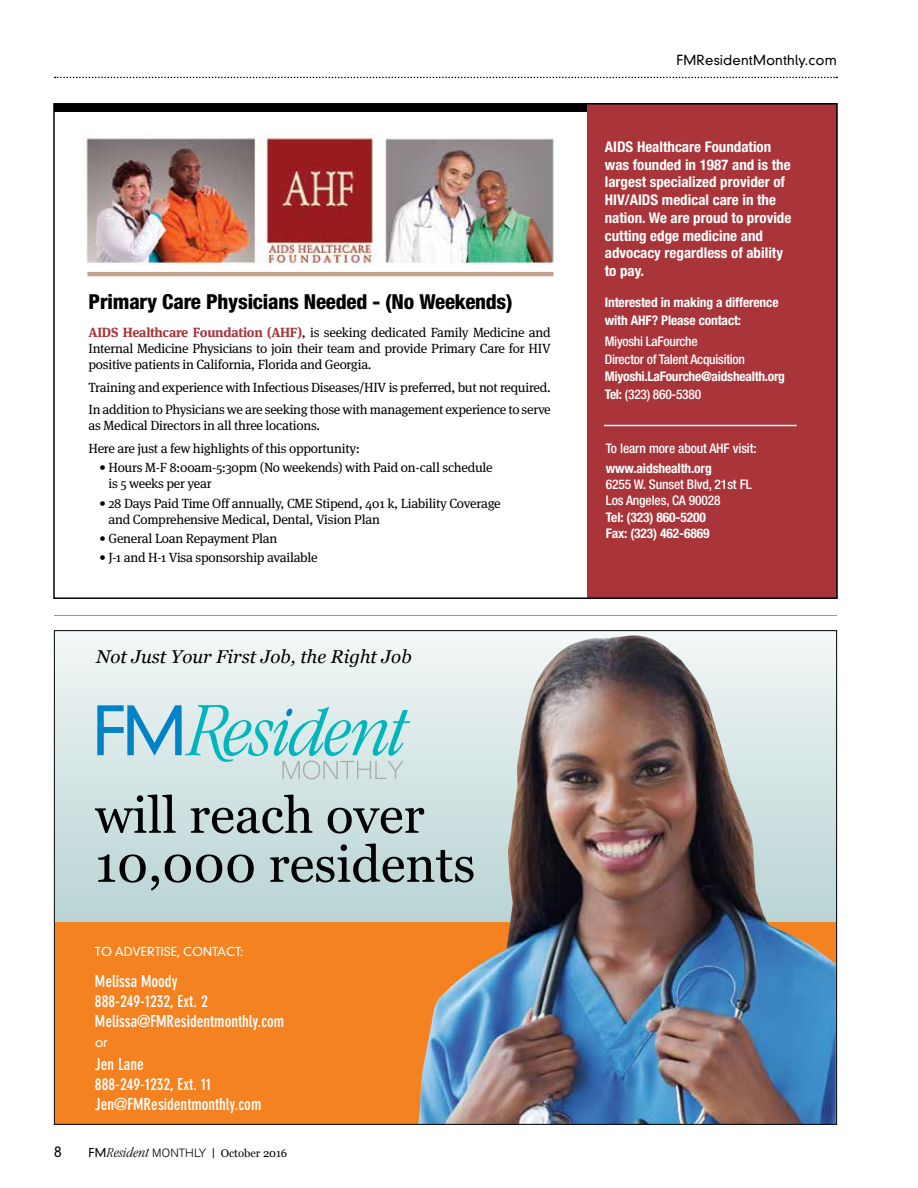
<style>
.page{position:relative;width:918px;height:1188px;background:#fff}
.page>*{position:absolute;margin:0;border:0;box-sizing:border-box;transform-origin:0 0}
.t1{font:50.7px/49.1px "Georgia";color:#000}
.t2{font:800 condensed 20.7px "Helvetica Neue";letter-spacing:-.01em;color:#000}
.t3{font:italic 18.45px "Georgia";color:#000}
.t4{font:700 condensed 16.35px/19.8px "DIN Neuzeit Grotesk";color:#fff}
.t5{font:700 condensed 14.7px/17.7px "Helvetica Neue";color:#fff}
.t6{font:300 14.25px "DIN Neuzeit Grotesk";color:#000}
.t7{font:300 13.5px "DIN Neuzeit Grotesk";letter-spacing:.01em;color:#000}
.t8{font:13.35px/15.9px "Meta Serif";letter-spacing:-.02em;color:#000}
.t9{font:700 condensed 13.35px/17.7px "Helvetica Neue";letter-spacing:-.01em;color:#fff}
.t10{font:500 condensed 13.35px/16.2px "Helvetica Neue";letter-spacing:-.01em;color:#fff}
.t11{font:300 12.9px "DIN Neuzeit Grotesk";color:#fff}
.t12{font:300 12px "DIN Neuzeit Grotesk";color:#fff}
.t13{font:11.1px "Georgia";letter-spacing:-.005em;color:#000}
.s1{font-weight:700;color:#a93439}
.s2{font-family:"DIN Neuzeit Grotesk";font-weight:300;font-size:11.85px}
.s3{font-family:"ITC Garamond MM It 300 400";font-size:14.1px}
.s4{font-family:"Akzidenz Grotesk BE";font-weight:300;font-size:11.85px}
.s5{font-weight:700;font-size:10.35px}
.s6{font-weight:500}
</style>
<div class="page">
<svg style="left:55px;top:77px;width:782px;height:1px"></svg>
<hr style="left:87px;top:272px;width:467px;height:4px;background:#c3a291">
<div style="left:54px;top:104px;width:783px;height:8px;background:#000"></div>
<div style="left:588px;top:104px;width:249px;height:494px;background:#a93439"></div>
<img style="left:83px;top:134px;width:471px;height:131px">
<hr style="left:604px;top:425px;width:192px;height:1px;background:#fff">
<hr style="left:54px;top:615px;width:783px;height:1px;background:#939598">
<svg style="left:56px;top:635px;width:362px;height:287px;background:#d3e3e3"></svg>
<div style="left:55px;top:922px;width:781px;height:202px;background:#f58220"></div>
<svg style="left:97px;top:705px;width:313px;height:74px;background:#add9df"></svg>
<img style="left:418px;top:635px;width:417px;height:488px">
<h2 class="t2" style="left:89px;top:289px;width:426px">Primary Care Physicians Needed - (No Weekends)</h2>
<p class="t8" style="left:89px;top:323px;width:464px;text-align:justify"><span class="s1">AIDS Healthcare Foundation (AHF)</span>, is seeking dedicated Family Medicine and Internal Medicine Physicians to join their team and provide Primary Care for HIV positive patients in California, Florida and Georgia.</p>
<p class="t8" style="left:89px;top:374px;width:464px;line-height:22.6px">Training and experience with Infectious Diseases/HIV is preferred, but not required.<br>In addition to Physicians we are seeking those with management experience to serve</p>
<p class="t8" style="left:89px;top:413px;width:273px;line-height:22.6px">as Medical Directors in all three locations.<br>Here are just a few highlights of this opportunity:</p>
<p class="t8" style="left:109px;top:458px;width:386px;text-indent:-9px">• Hours M-F 8:00am-5:30pm (No weekends) with Paid on-call schedule is 5 weeks per year</p>
<p class="t8" style="left:109px;top:494px;width:394px;text-indent:-9px">• 28 Days Paid Time Off annually, CME Stipend, 401 k, Liability Coverage and Comprehensive Medical, Dental, Vision Plan</p>
<p class="t8" style="left:99px;top:529px;width:180px">• General Loan Repayment Plan</p>
<p class="t8" style="left:99px;top:548px;width:220px">• J-1 and H-1 Visa sponsorship available</p>
<h3 class="t3" style="left:96px;top:643px;width:317px">Not Just Your First Job, the Right Job</h3>
<h1 class="t1" style="left:95px;top:789px;width:382px">will reach over<br>10,000 residents</h1>
<p class="t12" style="left:95px;top:944px;width:150px">TO ADVERTISE, CONTACT:</p>
<p class="t4" style="left:95px;top:972px;width:191px">Melissa Moody<br>888-249-1232, Ext. 2<br>Melissa@FMResidentmonthly.com</p>
<p class="t11" style="left:95px;top:1034px;width:14px">or</p>
<p class="t4" style="left:95px;top:1055px;width:168px">Jen Lane<br>888-249-1232, Ext. 11<br>Jen@FMResidentmonthly.com</p>
<p class="t6" style="left:54px;top:1144px;width:9px">8</p>
<p class="t13" style="left:88px;top:1145px;width:200px"><span class="s2">FM</span><span class="s3">Resident</span> <span class="s4">MONTHLY</span> <span class="s5">|</span> October 2016</p>
<p class="t7" style="left:676px;top:52px;width:162px">FMResidentMonthly.com</p>
<p class="t5" style="left:605px;top:138px;width:188px">AIDS Healthcare Foundation was founded in 1987 and is the largest specialized provider of<br>HIV/AIDS medical care in the nation. We are proud to provide cutting edge medicine and advocacy regardless of ability to pay.</p>
<p class="t9" style="left:605px;top:293px;width:175px">Interested in making a difference with AHF? Please contact:</p>
<p class="t10" style="left:605px;top:332px;width:142px;line-height:17.7px">Miyoshi LaFourche<br>Director of Talent Acquisition</p>
<p class="t9" style="left:605px;top:368px;width:182px">Miyoshi.LaFourche@aidshealth.org<br>Tel: <span class="s6">(323) 860-5380</span></p>
<p class="t10" style="left:606px;top:440px;width:152px">To learn more about AHF visit:</p>
<p class="t9" style="left:606px;top:459px;width:107px">www.aidshealth.org</p>
<p class="t10" style="left:606px;top:476px;width:147px">6255 W. Sunset Blvd, 21st FL<br>Los Angeles, CA 90028</p>
<p class="t9" style="left:606px;top:509px;width:105px;line-height:16.2px">Tel: (323) 860-5200<br>Fax: (323) 462-6869</p>
</div>
